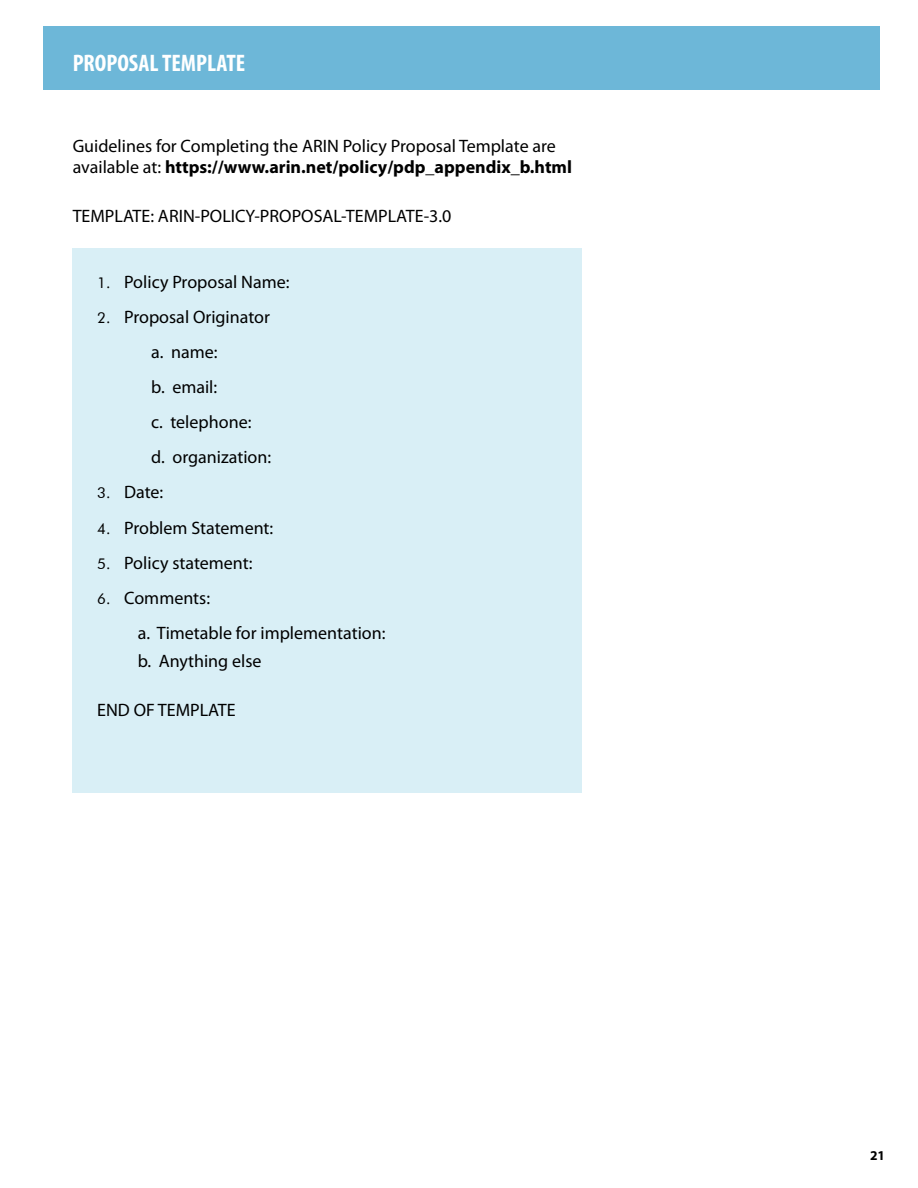
<style>
.page{position:relative;width:918px;height:1188px;background:#fff}
.page>*{position:absolute;margin:0;border:0;box-sizing:border-box;transform-origin:0 0}
.t1{font:700 condensed 24px "Myriad Pro";color:#fff}
.t2{font:18px/35.1px "Myriad Pro";color:#000}
.t3{font:700 13.5px "Myriad Pro";color:#000}
.s1{font-weight:700}
.s2{font-family:"Futura BT";font-size:15px}
</style>
<div class="page">
<div style="left:73px;top:248px;width:509px;height:545px;background:#d9eff6"></div>
<div style="left:43px;top:26px;width:837px;height:64px;background:#6db7d8"></div>
<h1 class="t1" style="left:73px;top:48px;width:174px">PROPOSAL TEMPLATE</h1>
<p class="t2" style="left:73px;top:135px;width:501px;line-height:21.6px">Guidelines for Completing the ARIN Policy Proposal Template are available at: <span class="s1">https://www.arin.net/policy/pdp_appendix_b.html</span></p>
<p class="t2" style="left:73px;top:198px;width:380px">TEMPLATE: ARIN-POLICY-PROPOSAL-TEMPLATE-3.0</p>
<p class="t2" style="left:97px;top:264px;width:194px"><span class="s2">1.</span> Policy Proposal Name:</p>
<p class="t2" style="left:151px;top:299px;width:121px;text-indent:-54px"><span class="s2">2.</span> Proposal Originator a. name:<br>b. email:<br>c. telephone:<br>d. organization:</p>
<p class="t2" style="left:97px;top:475px;width:68px"><span class="s2">3.</span> Date:</p>
<p class="t2" style="left:97px;top:510px;width:178px"><span class="s2">4.</span> Problem Statement:</p>
<p class="t2" style="left:97px;top:545px;width:157px"><span class="s2">5.</span> Policy statement:</p>
<p class="t2" style="left:138px;top:580px;width:249px;text-indent:-40px"><span class="s2">6.</span> Comments:<br>a. Timetable for implementation:</p>
<p class="t2" style="left:138px;top:643px;width:125px">b. Anything else</p>
<p class="t2" style="left:97px;top:692px;width:140px">END OF TEMPLATE</p>
<p class="t3" style="left:870px;top:1146px;width:16px">21</p>
</div>
